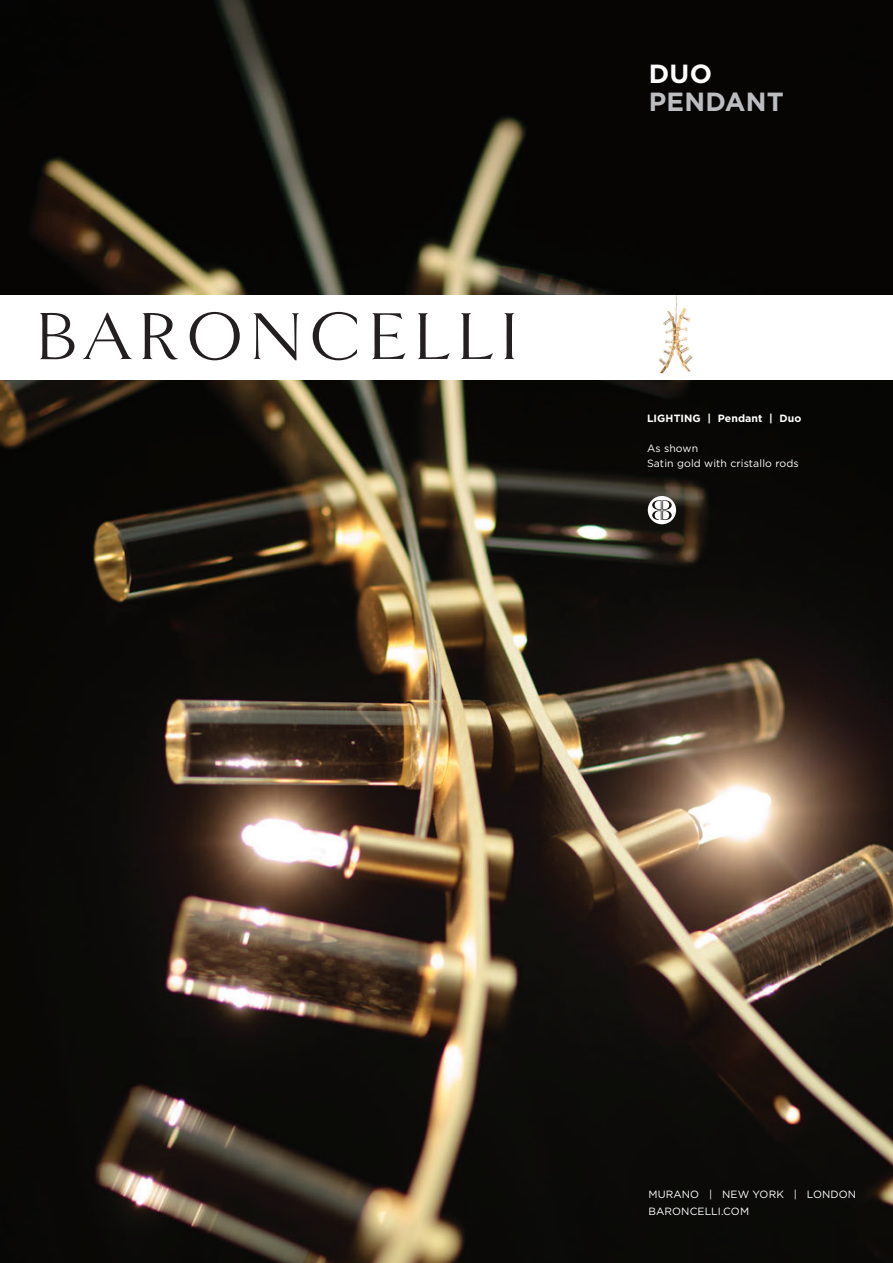
<style>
.page{position:relative;width:893px;height:1263px;background:#fff}
.page>*{position:absolute;margin:0;border:0;box-sizing:border-box;transform-origin:0 0}
.t1{font:700 26.25px "Gotham";letter-spacing:.01em;color:#bcbdc0}
.t2{font:700 26.25px "Gotham";color:#fff}
.t3{font:10.5px/15px "Gotham";letter-spacing:.01em;color:#fff}
.t4{font:700 10.5px "Gotham";letter-spacing:.01em;color:#fff}
</style>
<div class="page">
<img style="left:0;top:0;width:893px;height:1263px">
<div style="left:0;top:295px;width:893px;height:84px;background:#fff"></div>
<svg style="left:40px;top:312px;width:475px;height:48px"></svg>
<img style="left:659px;top:296px;width:34px;height:78px">
<svg style="left:648px;top:496px;width:28px;height:28px"></svg>
<h1 class="t2" style="left:649px;top:58px;width:65px">DUO</h1>
<h1 class="t1" style="left:649px;top:85px;width:137px">PENDANT</h1>
<p class="t4" style="left:647px;top:412px;width:156px">LIGHTING | Pendant | Duo</p>
<p class="t3" style="left:647px;top:441px;width:153px">As shown<br>Satin gold with cristallo rods</p>
<p class="t3" style="left:648px;top:1186px;width:209px;line-height:16.5px">MURANO | NEW YORK | LONDON<br>Baroncelli .com</p>
</div>
